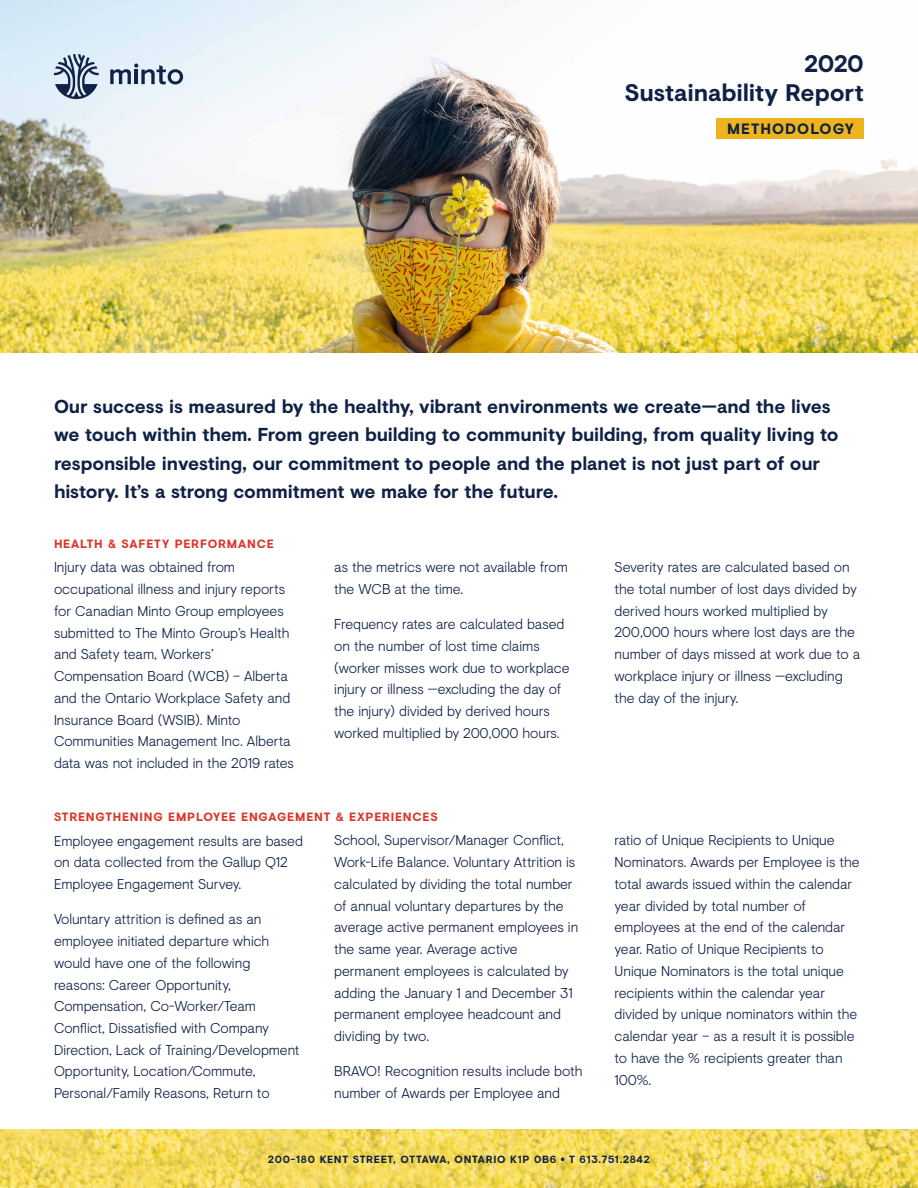
<style>
.page{position:relative;width:918px;height:1188px;background:#fff}
.page>*{position:absolute;margin:0;border:0;box-sizing:border-box;transform-origin:0 0}
.t1{font:700 24px/28.8px "Visuelt";letter-spacing:-.005em;color:#102146;text-align:right}
.t2{font:700 18.75px/28.5px "Visuelt";letter-spacing:-.01em;color:#102146}
.t3{font:700 15px "Visuelt";letter-spacing:.07em;color:#102146}
.t4{font:300 14.25px/21.8px "Visuelt";letter-spacing:-.005em;color:#102146}
.t5{font:700 12px "Visuelt";letter-spacing:.07em;color:#da3527}
.t6{font:700 10.5px "Visuelt";letter-spacing:.065em;color:#102146}
</style>
<div class="page">
<img style="left:0;top:1130px;width:918px;height:58px">
<img style="left:0;top:0;width:918px;height:352px">
<svg style="left:54px;top:54px;width:45px;height:45px;background:#8c9bb0"></svg>
<svg style="left:110px;top:64px;width:73px;height:20px"></svg>
<div style="left:716px;top:119px;width:148px;height:20px;background:#eeb41e"></div>
<h1 class="t1" style="left:625px;top:48px;width:240px">2020<br>Sustainability Report</h1>
<p class="t3" style="left:727px;top:117px;width:128px">METHODOLOGY</p>
<p class="t2" style="left:54px;top:391px;width:786px">Our success is measured by the healthy, vibrant environments we create—and the lives we touch within them. From green building to community building, from quality living to responsible investing, our commitment to people and the planet is not just part of our history. It’s a strong commitment we make for the future.</p>
<p class="t5" style="left:54px;top:535px;width:221px">HEALTH &amp; SAFETY PERFORMANCE</p>
<p class="t4" style="left:54px;top:556px;width:241px">Injury data was obtained from occupational illness and injury reports for Canadian Minto Group employees submitted to The Minto Group’s Health and Safety team, Workers’ Compensation Board (WCB) – Alberta and the Ontario Workplace Safety and Insurance Board (WSIB). Minto Communities Management Inc. Alberta data was not included in the 2019 rates</p>
<p class="t4" style="left:334px;top:556px;width:235px">as the metrics were not available from the WCB at the time.</p>
<p class="t4" style="left:334px;top:613px;width:237px">Frequency rates are calculated based on the number of lost time claims (worker misses work due to workplace injury or illness —excluding the day of the injury) divided by derived hours worked multiplied by 200,000 hours.</p>
<p class="t5" style="left:54px;top:808px;width:385px">STRENGTHENING EMPLOYEE ENGAGEMENT &amp; EXPERIENCES</p>
<p class="t4" style="left:54px;top:829px;width:251px">Employee engagement results are based on data collected from the Gallup Q12<br>Employee Engagement Survey.</p>
<p class="t4" style="left:54px;top:908px;width:247px">Voluntary attrition is defined as an employee initiated departure which would have one of the following reasons: Career Opportunity, Compensation, Co-Worker/Team Conflict, Dissatisfied with Company Direction, Lack of Training/Development Opportunity, Location/Commute, Personal/Family Reasons, Return to</p>
<p class="t4" style="left:334px;top:829px;width:246px">School, Supervisor/Manager Conflict, Work-Life Balance. Voluntary Attrition is calculated by dividing the total number of annual voluntary departures by the average active permanent employees in the same year. Average active permanent employees is calculated by adding the January 1 and December 31 permanent employee headcount and dividing by two.</p>
<p class="t4" style="left:334px;top:1060px;width:250px">BRAVO! Recognition results include both number of Awards per Employee and</p>
<p class="t4" style="left:615px;top:556px;width:247px">Severity rates are calculated based on the total number of lost days divided by derived hours worked multiplied by 200,000 hours where lost days are the number of days missed at work due to a workplace injury or illness —excluding the day of the injury.</p>
<p class="t4" style="left:615px;top:829px;width:247px">ratio of Unique Recipients to Unique Nominators. Awards per Employee is the total awards issued within the calendar year divided by total number of employees at the end of the calendar year. Ratio of Unique Recipients to Unique Nominators is the total unique recipients within the calendar year divided by unique nominators within the calendar year – as a result it is possible to have the % recipients greater than 100%.</p>
<p class="t6" style="left:268px;top:1151px;width:383px">200-180 KENT STREET, OTTAWA, ONTARIO K1P 0B6 • T 613.751.2842</p>
</div>
